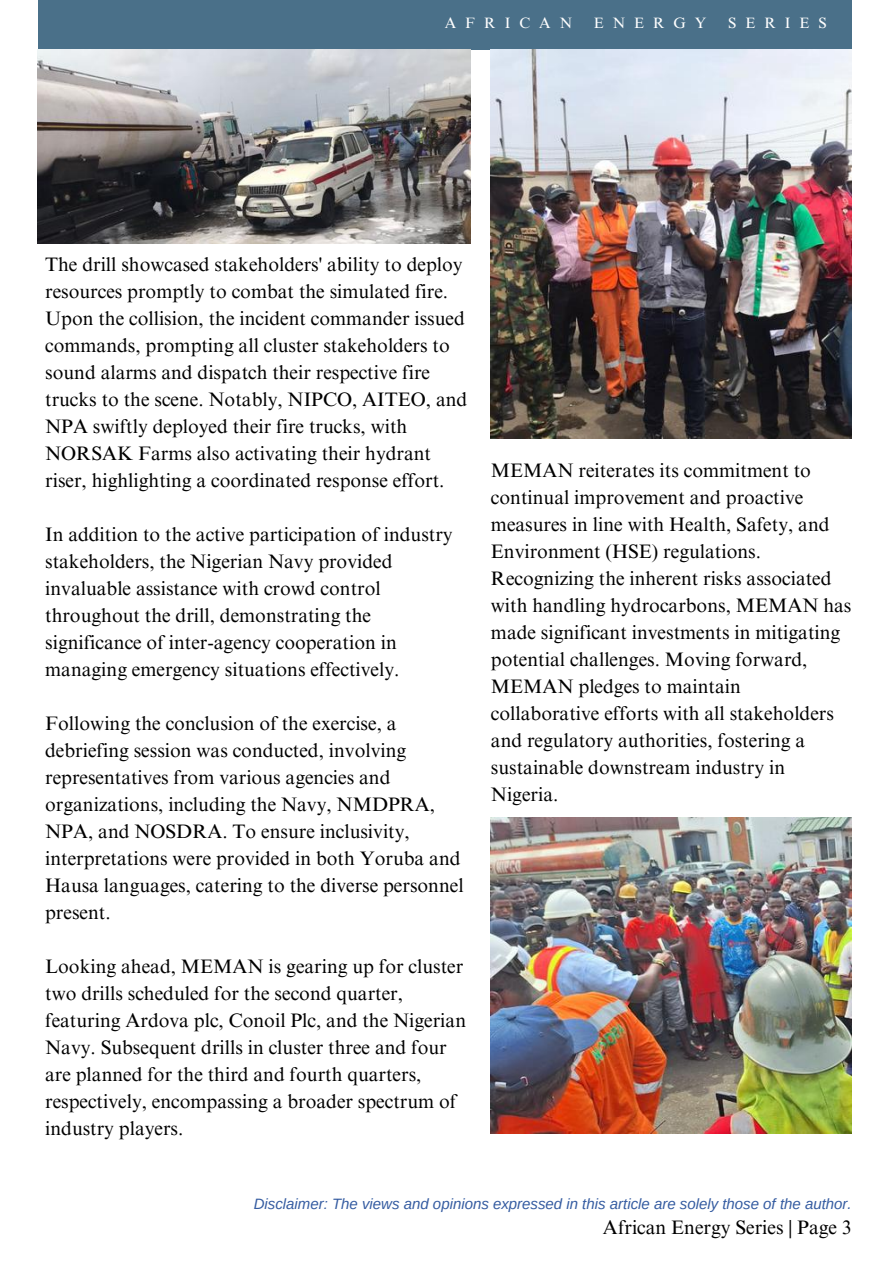
<style>
.page{position:relative;width:894px;height:1264px;background:#fff}
.page>*{position:absolute;margin:0;border:0;box-sizing:border-box;transform-origin:0 0}
.t1{font:19.5px/27px "Times NRMT Pro";color:#000}
.t2{font:italic 15px "Arimo";color:#355ca1}
.t3{font:15px "Times NRMT Pro";letter-spacing:.595em;color:#fff}
</style>
<div class="page">
<div style="left:38px;top:0;width:813px;height:50px;background:#4a7089"></div>
<img style="left:38px;top:50px;width:432px;height:193px">
<img style="left:491px;top:50px;width:360px;height:388px">
<img style="left:491px;top:817px;width:360px;height:316px">
<p class="t3" style="left:444px;top:18px;width:129px">AFRICAN</p>
<p class="t3" style="left:593px;top:18px;width:114px">ENERGY</p>
<p class="t3" style="left:728px;top:18px;width:100px">SERIES</p>
<p class="t1" style="left:45px;top:253px;width:423px">The drill showcased stakeholders' ability to deploy resources promptly to combat the simulated fire.<br>Upon the collision, the incident commander issued commands, prompting all cluster stakeholders to sound alarms and dispatch their respective fire trucks to the scene. Notably, NIPCO, AITEO, and NPA swiftly deployed their fire trucks, with NORSAK Farms also activating their hydrant riser, highlighting a coordinated response effort.</p>
<p class="t1" style="left:45px;top:523px;width:409px">In addition to the active participation of industry stakeholders, the Nigerian Navy provided invaluable assistance with crowd control throughout the drill, demonstrating the significance of inter-agency cooperation in managing emergency situations effectively.</p>
<p class="t1" style="left:45px;top:712px;width:420px">Following the conclusion of the exercise, a debriefing session was conducted, involving representatives from various agencies and organizations, including the Navy, NMDPRA, NPA, and NOSDRA. To ensure inclusivity, interpretations were provided in both Yoruba and Hausa languages, catering to the diverse personnel present.</p>
<p class="t1" style="left:45px;top:955px;width:422px">Looking ahead, MEMAN is gearing up for cluster two drills scheduled for the second quarter, featuring Ardova plc, Conoil Plc, and the Nigerian Navy. Subsequent drills in cluster three and four are planned for the third and fourth quarters, respectively, encompassing a broader spectrum of industry players.</p>
<p class="t1" style="left:491px;top:459px;width:362px">MEMAN reiterates its commitment to continual improvement and proactive measures in line with Health, Safety, and Environment (HSE) regulations.<br>Recognizing the inherent risks associated with handling hydrocarbons, MEMAN has made significant investments in mitigating potential challenges. Moving forward, MEMAN pledges to maintain collaborative efforts with all stakeholders and regulatory authorities, fostering a sustainable downstream industry in Nigeria.</p>
<p class="t2" style="left:253px;top:1195px;width:599px">Disclaimer: The views and opinions expressed in this article are solely those of the author.</p>
<p class="t1" style="left:602px;top:1216px;width:250px">African Energy Series | Page 3</p>
</div>
